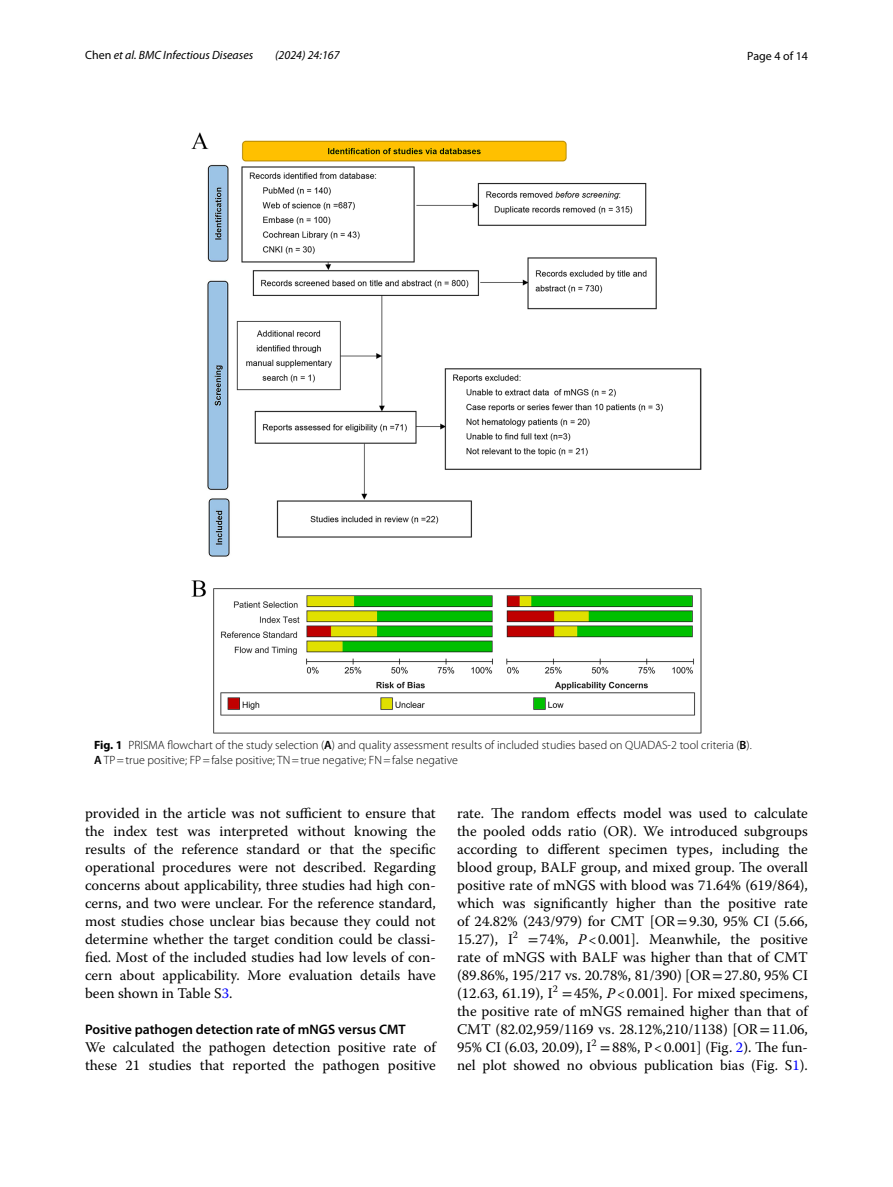
<style>
.page{position:relative;width:893px;height:1187px;background:#fff}
.page>*{position:absolute;margin:0;border:0;box-sizing:border-box;transform-origin:0 0}
.t1{font:14.7px/18px "Warnock Pro";color:#000;text-align:justify}
.t2{font:600 13.8px "Myriad Pro";color:#000}
.t3{font:300 12px/15px "Myriad Pro";color:#000}
.t4{font:italic 12px "Myriad Pro";color:#000}
.t5{font:12px "Myriad Pro";color:#000}
.s1{font-style:normal}
.s2{font-weight:700}
.s3{font-weight:600}
.s4{color:#00f}
.s5{font-family:"STIX"}
.s6{font-style:italic}
</style>
<div class="page">
<img style="left:191px;top:133px;width:511px;height:600px">
<p class="t4" style="left:85px;top:48px;width:170px"><span class="s1">Chen</span> et al. BMC Infectious Diseases</p>
<p class="t4" style="left:275px;top:48px;width:66px">(2024) 24:167</p>
<p class="t5" style="left:747px;top:48px;width:62px">Page 4 of 14</p>
<p class="t3" style="left:94px;top:737px;width:659px"><span class="s2">Fig. 1</span> PRISMA flowchart of the study selection (<span class="s3">A</span>) and quality assessment results of included studies based on QUADAS-2 tool criteria (<span class="s3">B</span>).<br><span class="s3">A</span> TP=true positive; FP=false positive; TN=true negative; FN=false negative</p>
<p class="t1" style="left:85px;top:803px;width:352px">provided in the article was not sufficient to ensure that the index test was interpreted without knowing the results of the reference standard or that the specific operational procedures were not described. Regarding concerns about applicability, three studies had high con&shy;cerns, and two were unclear. For the reference standard, most studies chose unclear bias because they could not determine whether the target condition could be classi&shy;fied. Most of the included studies had low levels of con&shy;cern about applicability. More evaluation details have been shown in Table S<span class="s4">3</span>.</p>
<p class="t2" style="left:85px;top:1020px;width:322px">Positive pathogen detection rate of mNGS versus CMT</p>
<p class="t1" style="left:85px;top:1037px;width:352px">We calculated the pathogen detection positive rate of these 21 studies that reported the pathogen positive</p>
<p class="t1" style="left:457px;top:803px;width:352px">rate. The random effects model was used to calculate the pooled odds ratio (OR). We introduced subgroups according to different specimen types, including the blood group, BALF group, and mixed group. The overall positive rate of mNGS with blood was 71.64% (619/864), which was significantly higher than the positive rate of 24.82% (243/979) for CMT [OR<span class="s5">=</span>9.30, 95% CI (5.66, 15.27), I<sup>2</sup> <span class="s5">=</span>74%, <span class="s6">P</span>&lt;0.001]. Meanwhile, the positive rate of mNGS with BALF was higher than that of CMT (89.86%, 195/217 vs. 20.78%, 81/390) [OR<span class="s5">=</span>27.80, 95% CI (12.63, 61.19), I<sup>2</sup> <span class="s5">=</span>45%, <span class="s6">P</span>&lt;0.001]. For mixed specimens, the positive rate of mNGS remained higher than that of CMT (82.02,959/1169 vs. 28.12%,210/1138) [OR<span class="s5">=</span>11.06, 95% CI (6.03, 20.09), I<sup>2</sup> <span class="s5">=</span>88%, P&lt;0.001] (Fig. <span class="s4">2</span>). The fun&shy;nel plot showed no obvious publication bias (Fig. S<span class="s4">1</span>).</p>
</div>
